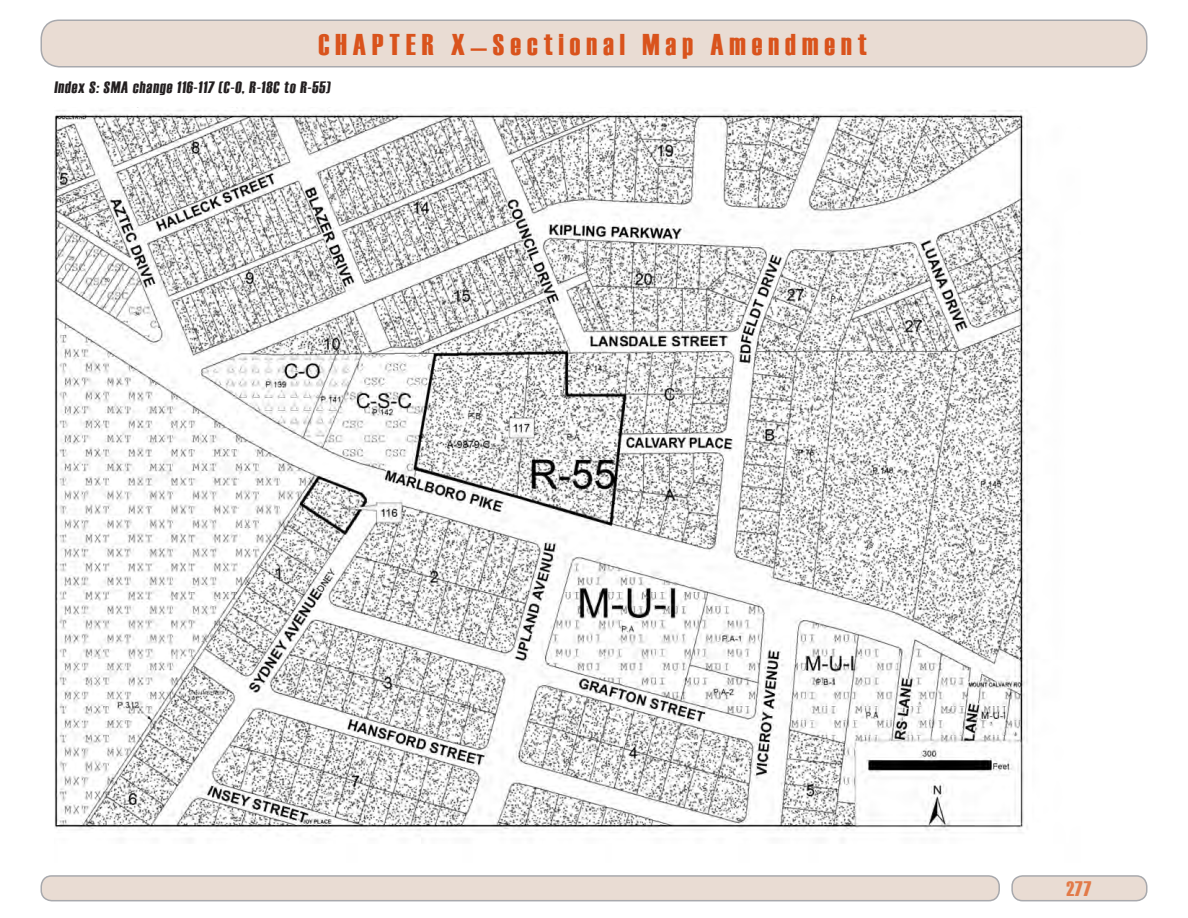
<style>
.page{position:relative;width:1188px;height:918px;background:#fff}
.page>*{position:absolute;margin:0;border:0;box-sizing:border-box;transform-origin:0 0}
.t1{font:30px "Haettenschweiler";letter-spacing:.2em;color:#d9531c}
.t2{font:21px "Haettenschweiler";color:#e27a48}
.t3{font:16.5px "Haettenschweiler";color:#231f20}
</style>
<div class="page">
<div style="left:41px;top:20px;width:1106px;height:47px;background:#e9dcd3;border-radius:18px"></div>
<div style="left:40px;top:20px;width:1108px;height:48px;border:2px solid #a8a9ad;border-radius:18px"></div>
<div style="left:41px;top:876px;width:958px;height:25px;background:#e9dcd3;border-radius:10px"></div>
<div style="left:40px;top:875px;width:960px;height:26px;border:2px solid #a8a9ad;border-radius:10px"></div>
<div style="left:1012px;top:876px;width:135px;height:25px;background:#e9dcd3;border-radius:10px"></div>
<div style="left:1011px;top:875px;width:137px;height:26px;border:2px solid #a8a9ad;border-radius:10px"></div>
<img style="left:54px;top:110px;width:974px;height:723px">
<h1 class="t1" style="left:318px;top:24px;width:550px">CHAPTER X—Sectional Map Amendment</h1>
<p class="t3" style="left:54px;top:76px;width:59px">Index S: SMA</p>
<p class="t3" style="left:132px;top:76px;width:202px">change 116-117 (C -O, R-18C to R-55)</p>
<p class="t2" style="left:1066px;top:874px;width:26px">277</p>
</div>
